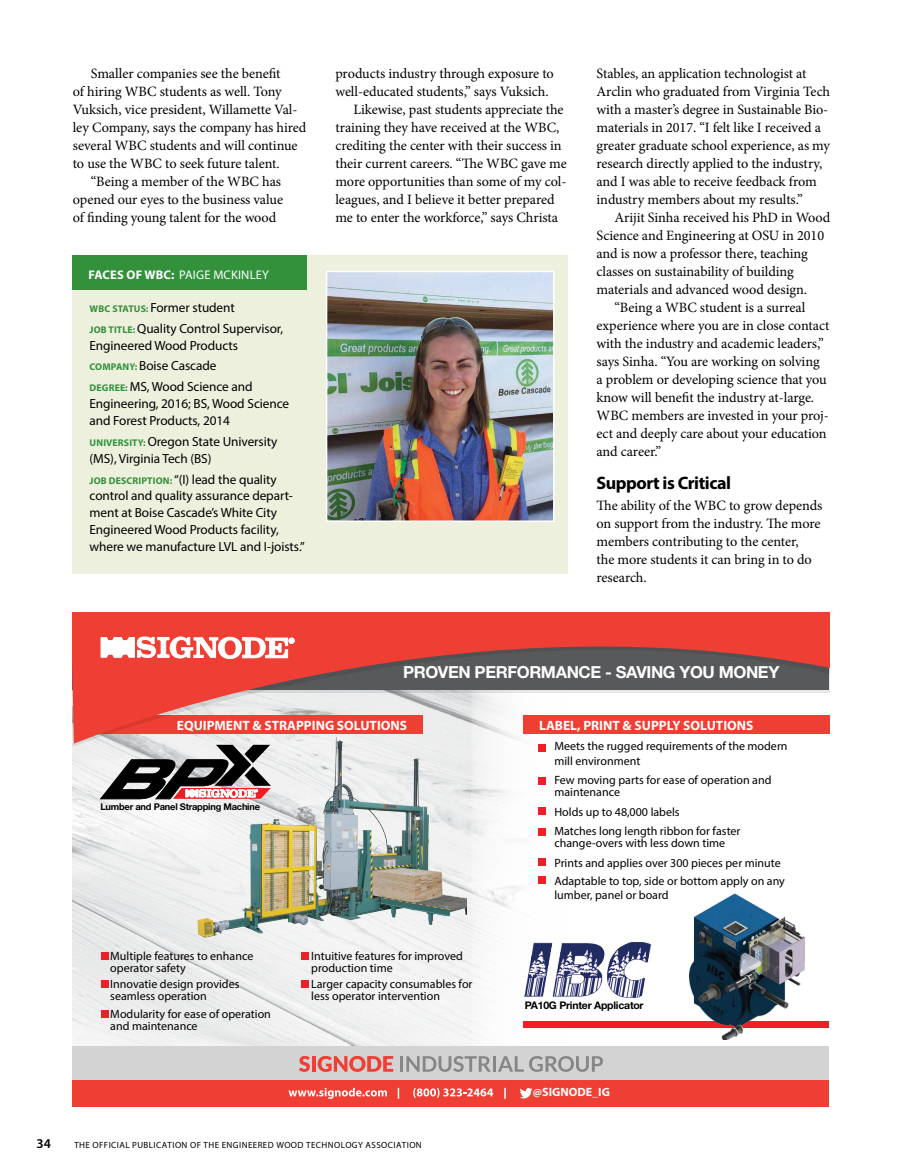
<style>
.page{position:relative;width:905px;height:1175px;background:#fff}
.page>*{position:absolute;margin:0;border:0;box-sizing:border-box;transform-origin:0 0}
.t1{font:700 18px "Myriad Pro";letter-spacing:-.025em;color:#000}
.t2{font:700 16.65px "Helvetica Neue LT Std";letter-spacing:-.025em;color:#fff}
.t3{font:14.25px/18px "Minion Pro";letter-spacing:-.005em;color:#000}
.t4{font:700 13.5px "Myriad Pro";color:#fff}
.t5{font:600 13.5px "Myriad Pro";color:#000}
.t6{font:13.2px/16.8px "Myriad Pro";letter-spacing:-.005em;color:#000}
.t7{font:12.45px "Myriad Pro";letter-spacing:.015em;color:#fff}
.t8{font:12px/12px "Myriad Pro";color:#000}
.t9{font:700 12px "Myriad Pro";color:#fff}
.t10{font:700 10.5px "Helvetica Neue LT Std";letter-spacing:-.025em;color:#000}
.t11{font:700 9.3px "Helvetica Neue LT Std";letter-spacing:-.025em;color:#000}
.t12{font:9px "Myriad Pro";letter-spacing:.045em;color:#000}
.s1{font-weight:700}
.s2{font-weight:700;font-size:9.75px;color:#33913c}
</style>
<div class="page">
<img style="left:73px;top:746px;width:397px;height:300px">
<div style="left:73px;top:1046px;width:756px;height:43px;background:#d3d3d3"></div>
<svg style="left:299px;top:1055px;width:11px;height:16px"></svg>
<hr style="left:312px;top:1056px;width:3px;height:15px;background:#ef3e33">
<svg style="left:317px;top:1055px;width:76px;height:16px"></svg>
<hr style="left:400px;top:1056px;width:3px;height:15px;background:#858687">
<svg style="left:406px;top:1056px;width:84px;height:15px"></svg>
<hr style="left:493px;top:1056px;width:3px;height:15px;background:#858687">
<svg style="left:498px;top:1056px;width:105px;height:15px"></svg>
<svg style="left:100px;top:746px;width:88px;height:53px"></svg>
<img style="left:188px;top:746px;width:278px;height:195px">
<div style="left:101px;top:952px;width:7px;height:7px;background:#ed2027"></div>
<div style="left:101px;top:980px;width:7px;height:7px;background:#ed2027"></div>
<div style="left:301px;top:952px;width:8px;height:7px;background:#ed2027"></div>
<div style="left:301px;top:980px;width:8px;height:7px;background:#ed2027"></div>
<div style="left:101px;top:1010px;width:7px;height:8px;background:#ed2027"></div>
<img style="left:524px;top:942px;width:127px;height:56px">
<div style="left:523px;top:1021px;width:306px;height:6px;background:#ed2027"></div>
<img style="left:686px;top:893px;width:120px;height:146px">
<div style="left:73px;top:1080px;width:756px;height:27px;background:#ef3e33"></div>
<svg style="left:73px;top:743px;width:473px;height:3px"></svg>
<svg style="left:73px;top:612px;width:756px;height:131px;background:#d1706b"></svg>
<svg style="left:100px;top:636px;width:195px;height:23px"></svg>
<div style="left:538px;top:744px;width:7px;height:7px;background:#ed2027"></div>
<div style="left:538px;top:777px;width:7px;height:7px;background:#ed2027"></div>
<div style="left:538px;top:807px;width:7px;height:7px;background:#ed2027"></div>
<div style="left:538px;top:828px;width:7px;height:8px;background:#ed2027"></div>
<div style="left:538px;top:858px;width:7px;height:8px;background:#ed2027"></div>
<div style="left:538px;top:876px;width:7px;height:8px;background:#ed2027"></div>
<svg style="left:520px;top:1088px;width:12px;height:10px"></svg>
<svg style="left:413px;top:1088px;width:80px;height:9px"></svg>
<svg style="left:288px;top:1087px;width:99px;height:11px"></svg>
<svg style="left:504px;top:1087px;width:2px;height:11px"></svg>
<div style="left:73px;top:255px;width:495px;height:318px;background:#ecf0dd"></div>
<img style="left:329px;top:274px;width:222px;height:245px">
<div style="left:326px;top:271px;width:228px;height:251px;border:2px solid #fff"></div>
<div style="left:73px;top:255px;width:234px;height:35px;background:#33913c"></div>
<p class="t3" style="left:91px;top:64px;width:191px">Smaller companies see the benefit</p>
<p class="t3" style="left:73px;top:82px;width:210px">of hiring WBC students as well. Tony</p>
<p class="t3" style="left:73px;top:100px;width:226px">Vuksich, vice president, Willamette Val-</p>
<p class="t3" style="left:73px;top:118px;width:235px">ley Company, says the company has hired</p>
<p class="t3" style="left:73px;top:136px;width:226px">several WBC students and will continue</p>
<p class="t3" style="left:73px;top:154px;width:208px">to use the WBC to seek future talent.</p>
<p class="t3" style="left:91px;top:172px;width:192px">“Being a member of the WBC has</p>
<p class="t3" style="left:73px;top:190px;width:212px">opened our eyes to the business value</p>
<p class="t3" style="left:73px;top:208px;width:205px">of finding young talent for the wood</p>
<p class="t7" style="left:89px;top:267px;width:182px"><span class="s1">FACES OF WBC:</span> PAIGE MCKINLEY</p>
<p class="t6" style="left:90px;top:297px;width:195px;line-height:21px"><span class="s2">WBC STATUS:</span> Former student<br><span class="s2">JOB TITLE:</span> Quality Control Supervisor,</p>
<p class="t6" style="left:89px;top:334px;width:164px;line-height:21px">Engineered Wood Products<br><span class="s2">COMPANY:</span> Boise Cascade<br><span class="s2">DEGREE:</span> MS, Wood Science and</p>
<p class="t6" style="left:89px;top:395px;width:201px">Engineering, 2016; BS, Wood Science and Forest Products, 2014</p>
<p class="t6" style="left:89px;top:433px;width:189px"><span class="s2">UNIVERSITY:</span> Oregon State University (MS), Virginia Tech (BS)</p>
<p class="t6" style="left:89px;top:470px;width:217px"><span class="s2">JOB DESCRIPTION:</span> “(I) lead the quality control and quality assurance depart&shy;ment at Boise Cascade’s White City Engineered Wood Products facility, where we manufacture LVL and I-joists.”</p>
<p class="t3" style="left:335px;top:64px;width:220px">products industry through exposure to</p>
<p class="t3" style="left:335px;top:82px;width:215px">well-educated students,” says Vuksich.</p>
<p class="t3" style="left:353px;top:100px;width:212px">Likewise, past students appreciate the</p>
<p class="t3" style="left:335px;top:118px;width:225px">training they have received at the WBC,</p>
<p class="t3" style="left:335px;top:136px;width:228px">crediting the center with their success in</p>
<p class="t3" style="left:335px;top:154px;width:233px">their current careers. “The WBC gave me</p>
<p class="t3" style="left:335px;top:172px;width:232px">more opportunities than some of my col-</p>
<p class="t3" style="left:335px;top:190px;width:221px">leagues, and I believe it better prepared</p>
<p class="t3" style="left:335px;top:208px;width:224px">me to enter the workforce,” says Christa</p>
<p class="t3" style="left:596px;top:64px;width:235px">Stables, an application technologist at Arclin who graduated from Virginia Tech with a master’s degree in Sustainable Bio&shy;materials in 2017. “I felt like I received a greater graduate school experience, as my research directly applied to the industry, and I was able to receive feedback from industry members about my results.”</p>
<p class="t3" style="left:614px;top:208px;width:217px">Arijit Sinha received his PhD in Wood</p>
<p class="t3" style="left:596px;top:226px;width:229px">Science and Engineering at OSU in 2010</p>
<p class="t3" style="left:596px;top:244px;width:213px">and is now a professor there, teaching</p>
<p class="t3" style="left:596px;top:262px;width:199px">classes on sustainability of building</p>
<p class="t3" style="left:596px;top:280px;width:212px">materials and advanced wood design.</p>
<p class="t3" style="left:614px;top:298px;width:192px">“Being a WBC student is a surreal</p>
<p class="t3" style="left:596px;top:316px;width:234px">experience where you are in close contact</p>
<p class="t3" style="left:596px;top:334px;width:229px">with the industry and academic leaders,”</p>
<p class="t3" style="left:596px;top:352px;width:224px">says Sinha. “You are working on solving</p>
<p class="t3" style="left:596px;top:370px;width:232px">a problem or developing science that you</p>
<p class="t3" style="left:596px;top:388px;width:219px">know will benefit the industry at-large.</p>
<p class="t3" style="left:596px;top:406px;width:234px">WBC members are invested in your proj-</p>
<p class="t3" style="left:596px;top:424px;width:232px">ect and deeply care about your education</p>
<p class="t3" style="left:596px;top:442px;width:66px">and career.”</p>
<p class="t1" style="left:596px;top:471px;width:136px">Support is Critical</p>
<p class="t3" style="left:596px;top:496px;width:227px">The ability of the WBC to grow depends on support from the industry. The more members contributing to the center,<br>the more students it can bring in to do research.</p>
<p class="t2" style="left:403px;top:662px;width:378px">PROVEN PERFORMANCE - SAVING YOU MONEY</p>
<p class="t4" style="left:177px;top:718px;width:232px">EQUIPMENT &amp; STRAPPING SOLUTIONS</p>
<p class="t4" style="left:539px;top:718px;width:216px">LABEL, PRINT &amp; SUPPLY SOLUTIONS</p>
<p class="t11" style="left:100px;top:800px;width:161px">Lumber and Panel Strapping Machine</p>
<p class="t8" style="left:110px;top:949px;width:145px">Multiple features to enhance operator safety</p>
<p class="t8" style="left:110px;top:978px;width:131px">Innovatie design provides seamless operation</p>
<p class="t8" style="left:110px;top:1008px;width:162px">Modularity for ease of operation and maintenance</p>
<p class="t8" style="left:311px;top:949px;width:153px">Intuitive features for improved production time</p>
<p class="t8" style="left:311px;top:978px;width:163px">Larger capacity consumables for less operator intervention</p>
<p class="t5" style="left:37px;top:1134px;width:16px">34</p>
<p class="t12" style="left:74px;top:1139px;width:349px">THE OFFICIAL PUBLICATION OF THE ENGINEERED WOOD TECHNOLOGY ASSOCIATION</p>
<p class="t8" style="left:554px;top:738px;width:235px;line-height:14.4px">Meets the rugged requirements of the modern mill environment</p>
<p class="t8" style="left:554px;top:774px;width:218px">Few moving parts for ease of operation and maintenance</p>
<p class="t8" style="left:554px;top:801px;width:187px;line-height:19.5px">Holds up to 48,000 labels<br>Matches long length ribbon for faster</p>
<p class="t8" style="left:554px;top:833px;width:228px;line-height:19.5px">change-overs with less down time<br>Prints and applies over 300 pieces per minute</p>
<p class="t8" style="left:554px;top:873px;width:232px;line-height:14.4px">Adaptable to top, side or bottom apply on any lumber, panel or board</p>
<p class="t10" style="left:525px;top:998px;width:120px">PA10G Printer Applicator</p>
<p class="t9" style="left:533px;top:1085px;width:79px">@SIGNODE_IG</p>
</div>
